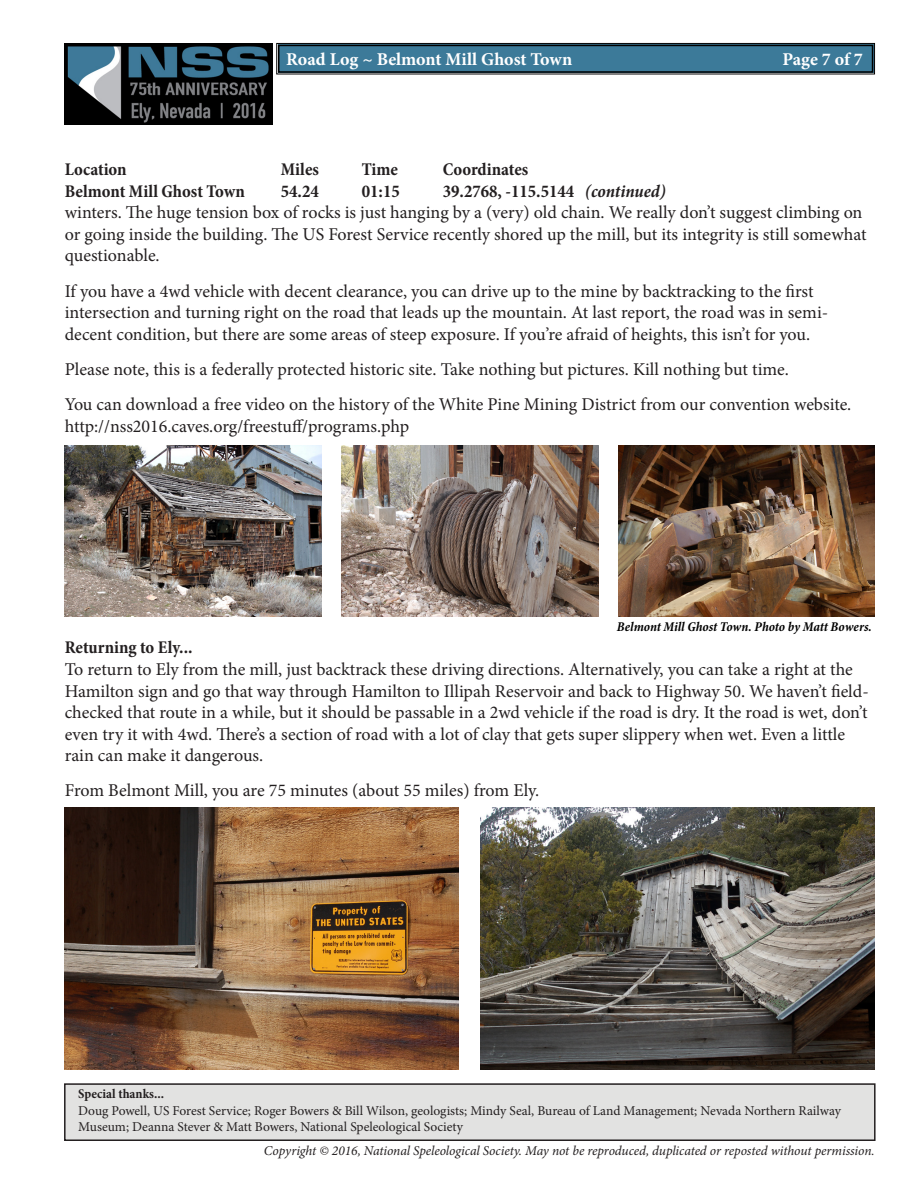
<style>
.page{position:relative;width:918px;height:1188px;background:#fff}
.page>*{position:absolute;margin:0;border:0;box-sizing:border-box;transform-origin:0 0}
.t1{font:18px/21.6px "Minion Pro";letter-spacing:-.005em;color:#231f20}
.t2{font:700 condensed 18px "Minion Pro";color:#231f20}
.t3{font:700 18px "Minion Pro";color:#fff}
.t4{font:13.5px/16.2px "Minion Pro";color:#231f20}
.t5{font:italic 13.5px "Minion Pro";letter-spacing:-.005em;color:#231f20}
.t6{font:italic 700 condensed 13.5px "Minion Pro";letter-spacing:-.005em;color:#000}
.s1{font-weight:700;font-stretch:condensed}
.s2{font-weight:700;font-style:italic;font-stretch:condensed}
</style>
<div class="page">
<svg style="left:276px;top:43px;width:599px;height:32px;background:#3e748f"></svg>
<div style="left:278px;top:45px;width:595px;height:28px;border:2px solid #000"></div>
<img style="left:65px;top:43px;width:208px;height:81px">
<div style="left:65px;top:1084px;width:810px;height:56px;background:#e2e2e1"></div>
<div style="left:64px;top:1083px;width:812px;height:58px;border:2px solid #231f20"></div>
<img style="left:65px;top:446px;width:256px;height:170px">
<img style="left:341px;top:446px;width:257px;height:170px">
<img style="left:618px;top:446px;width:257px;height:170px">
<img style="left:65px;top:808px;width:394px;height:262px">
<img style="left:481px;top:808px;width:394px;height:262px">
<p class="t3" style="left:286px;top:46px;width:288px">Road Log ~ Belmont Mill Ghost Town</p>
<p class="t3" style="left:783px;top:46px;width:82px">Page 7 of 7</p>
<p class="t2" style="left:65px;top:157px;width:63px">Location</p>
<p class="t2" style="left:281px;top:157px;width:40px">Miles</p>
<p class="t2" style="left:362px;top:157px;width:38px">Time</p>
<p class="t2" style="left:443px;top:157px;width:87px">Coordinates</p>
<p class="t2" style="left:65px;top:179px;width:182px">Belmont Mill Ghost Town</p>
<p class="t2" style="left:281px;top:179px;width:40px">54.24</p>
<p class="t2" style="left:362px;top:179px;width:40px">01:15</p>
<p class="t1" style="left:65px;top:180px;width:803px;text-indent:378px"><span class="s1">39.2768, -115.5144</span> <span class="s2">(continued)<br></span>winters. The huge tension box of rocks is just hanging by a (very) old chain. We really don’t suggest climbing on or going inside the building. The US Forest Service recently shored up the mill, but its integrity is still somewhat questionable.</p>
<p class="t1" style="left:65px;top:280px;width:765px">If you have a 4wd vehicle with decent clearance, you can drive up to the mine by backtracking to the first intersection and turning right on the road that leads up the mountain. At last report, the road was in semi&shy;decent condition, but there are some areas of steep exposure. If you’re afraid of heights, this isn’t for you.</p>
<p class="t1" style="left:65px;top:358px;width:726px">Please note, this is a federally protected historic site. Take nothing but pictures. Kill nothing but time.</p>
<p class="t1" style="left:65px;top:394px;width:788px">You can download a free video on the history of the White Pine Mining District from our convention website. http://nss2016.caves.org/freestuff/programs.php</p>
<p class="t6" style="left:617px;top:617px;width:256px">Belmont Mill Ghost Town. Photo by Matt Bowers.</p>
<p class="t1" style="left:65px;top:637px;width:805px"><span class="s1">Returning to Ely...<br></span>To return to Ely from the mill, just backtrack these driving directions. Alternatively, you can take a right at the Hamilton sign and go that way through Hamilton to Illipah Reservoir and back to Highway 50. We haven’t field&shy;checked that route in a while, but it should be passable in a 2wd vehicle if the road is dry. It the road is wet, don’t even try it with 4wd. There’s a section of road with a lot of clay that gets super slippery when wet. Even a little rain can make it dangerous.</p>
<p class="t1" style="left:65px;top:780px;width:476px">From Belmont Mill, you are 75 minutes (about 55 miles) from Ely.</p>
<p class="t4" style="left:78px;top:1086px;width:764px"><span class="s1">Special thanks...<br></span>Doug Powell, US Forest Service; Roger Bowers &amp; Bill Wilson, geologists; Mindy Seal, Bureau of Land Management; Nevada Northern Railway<br>Museum; Deanna Stever &amp; Matt Bowers, National Speleological Society</p>
<p class="t5" style="left:264px;top:1141px;width:612px">Copyright © 2016, National Speleological Society. May not be reproduced, duplicated or reposted without permission.</p>
</div>
